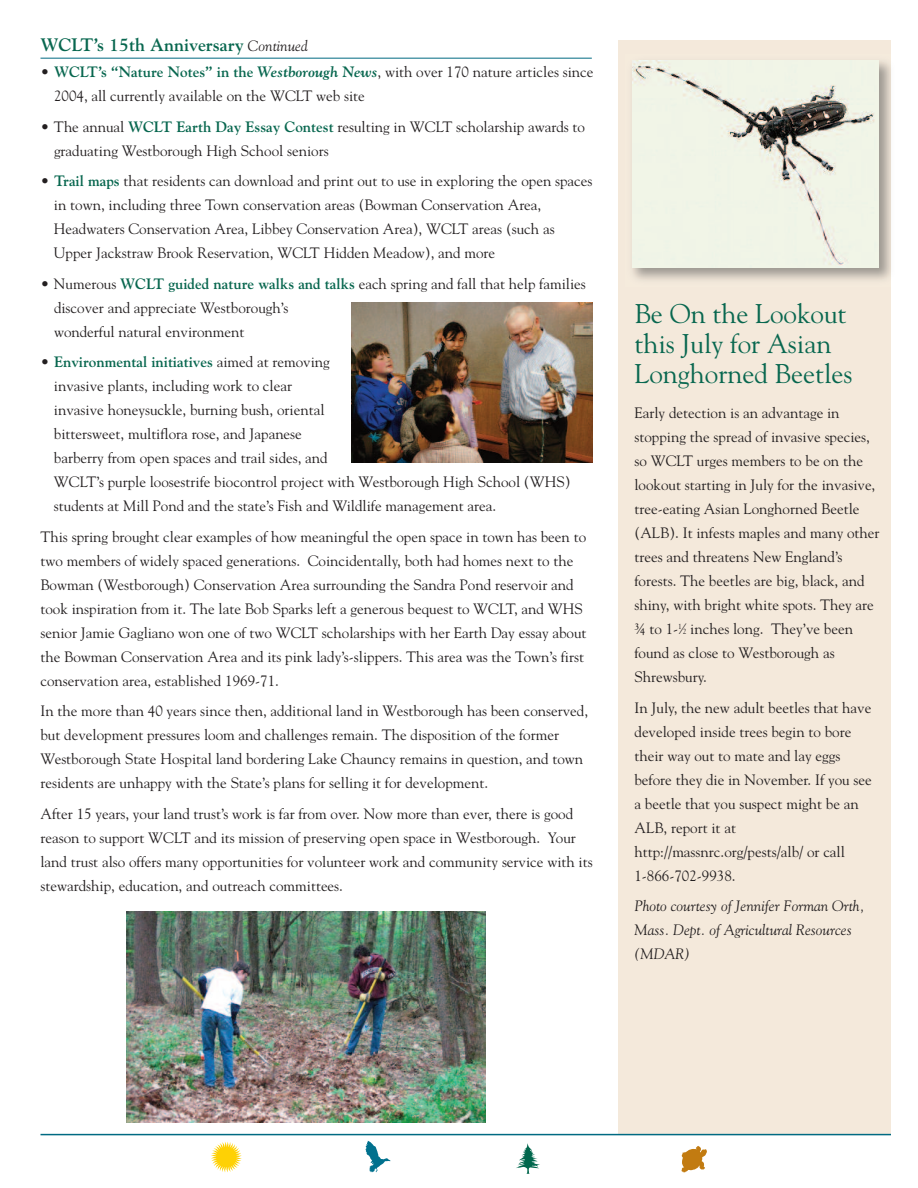
<style>
.page{position:relative;width:918px;height:1188px;background:#fff}
.page>*{position:absolute;margin:0;border:0;box-sizing:border-box;transform-origin:0 0}
.t1{font:27px/30px "Goudy";color:#08674f}
.t2{font:700 18px "Goudy";color:#08674f}
.t3{font:15px/24px "Goudy";color:#231f20}
.t4{font:italic 15px/24px "Goudy";color:#231f20}
.s1{font-weight:400;font-style:italic;font-size:15px;color:#231f20}
.s2{font-weight:700;color:#08674f}
.s3{font-weight:700;font-style:italic;color:#08674f}
.s4{font-size:7.5px}
</style>
<div class="page">
<hr style="left:40px;top:58px;width:552px;height:1px;background:#006a82">
<img style="left:352px;top:303px;width:240px;height:159px">
<img style="left:126px;top:911px;width:360px;height:212px">
<svg style="left:516px;top:1143px;width:24px;height:31px"></svg>
<svg style="left:365px;top:1141px;width:26px;height:31px"></svg>
<svg style="left:681px;top:1146px;width:26px;height:27px"></svg>
<svg style="left:211px;top:1142px;width:31px;height:30px"></svg>
<div style="left:618px;top:40px;width:273px;height:1096px;background:#f4e9db"></div>
<hr style="left:40px;top:1134px;width:851px;height:1px;background:#006a82">
<img style="left:632px;top:60px;width:259px;height:220px">
<img style="left:632px;top:61px;width:247px;height:207px">
<p class="t2" style="left:40px;top:35px;width:269px">WCLT’s 15th Anniversary <span class="s1">Continued</span></p>
<p class="t3" style="left:54px;top:60px;width:541px;text-indent:-14px">• <span class="s2">WCLT’s “Nature Notes” in the</span> <span class="s3">Westborough News</span>, with over 170 nature articles since<br>2004, all currently available on the WCLT web site</p>
<p class="t3" style="left:54px;top:115px;width:533px;text-indent:-14px">• The annual <span class="s2">WCLT Earth Day Essay Contest</span> resulting in WCLT scholarship awards to graduating Westborough High School seniors</p>
<p class="t3" style="left:54px;top:169px;width:540px;text-indent:-13px">• <span class="s2">Trail maps</span> that residents can download and print out to use in exploring the open spaces in town, including three Town conservation areas (Bowman Conservation Area, Headwaters Conservation Area, Libbey Conservation Area), WCLT areas (such as Upper Jackstraw Brook Reservation, WCLT Hidden Meadow), and more</p>
<p class="t3" style="left:54px;top:271px;width:533px;text-indent:-14px">• Numerous <span class="s2">WCLT guided nature walks and talks</span> each spring and fall that help families discover and appreciate Westborough’s<br>wonderful natural environment</p>
<p class="t3" style="left:54px;top:350px;width:518px;text-indent:-13px">• <span class="s2">Environmental initiatives</span> aimed at removing<br>invasive plants, including work to clear<br>invasive honeysuckle, burning bush, oriental<br>bittersweet, multiflora rose, and Japanese<br>barberry from open spaces and trail sides, and<br>WCLT’s purple loosestrife biocontrol project with Westborough High School (WHS) students at Mill Pond and the state’s Fish and Wildlife management area.</p>
<p class="t3" style="left:40px;top:524px;width:548px">This spring brought clear examples of how meaningful the open space in town has been to two members of widely spaced generations. Coincidentally, both had homes next to the Bowman (Westborough) Conservation Area surrounding the Sandra Pond reservoir and took inspiration from it. The late Bob Sparks left a generous bequest to WCLT, and WHS senior Jamie Gagliano won one of two WCLT scholarships with her Earth Day essay about the Bowman Conservation Area and its pink lady’s-slippers. This area was the Town’s first conservation area, established 1969-71.</p>
<p class="t3" style="left:40px;top:699px;width:549px">In the more than 40 years since then, additional land in Westborough has been conserved, but development pressures loom and challenges remain. The disposition of the former Westborough State Hospital land bordering Lake Chauncy remains in question, and town residents are unhappy with the State’s plans for selling it for development.</p>
<p class="t3" style="left:40px;top:801px;width:554px">After 15 years, your land trust’s work is far from over. Now more than ever, there is good reason to support WCLT and its mission of preserving open space in Westborough. Your land trust also offers many opportunities for volunteer work and community service with its stewardship, education, and outreach committees.</p>
<h1 class="t1" style="left:634px;top:299px;width:219px">Be On the Lookout this July for Asian<br>Longhorned Beetles</h1>
<p class="t3" style="left:634px;top:401px;width:247px">Early detection is an advantage in stopping the spread of invasive species, so WCLT urges members to be on the lookout starting in July for the invasive, tree-eating Asian Longhorned Beetle (ALB). It infests maples and many other trees and threatens New England’s forests. The beetles are big, black, and shiny, with bright white spots. They are ¾ to 1-<sup>1</sup>⁄<span class="s4">2</span> inches long. They’ve been found as close to Westborough as Shrewsbury.</p>
<p class="t3" style="left:634px;top:695px;width:239px">In July, the new adult beetles that have developed inside trees begin to bore their way out to mate and lay eggs before they die in November. If you see a beetle that you suspect might be an<br>ALB, report it at http://massnrc.org/pests/alb/ or call<br>1-866-702-9938.</p>
<p class="t4" style="left:634px;top:894px;width:232px">Photo courtesy of Jennifer Forman Orth,<br>Mass. Dept. of Agricultural Resources (MDAR)</p>
</div>
